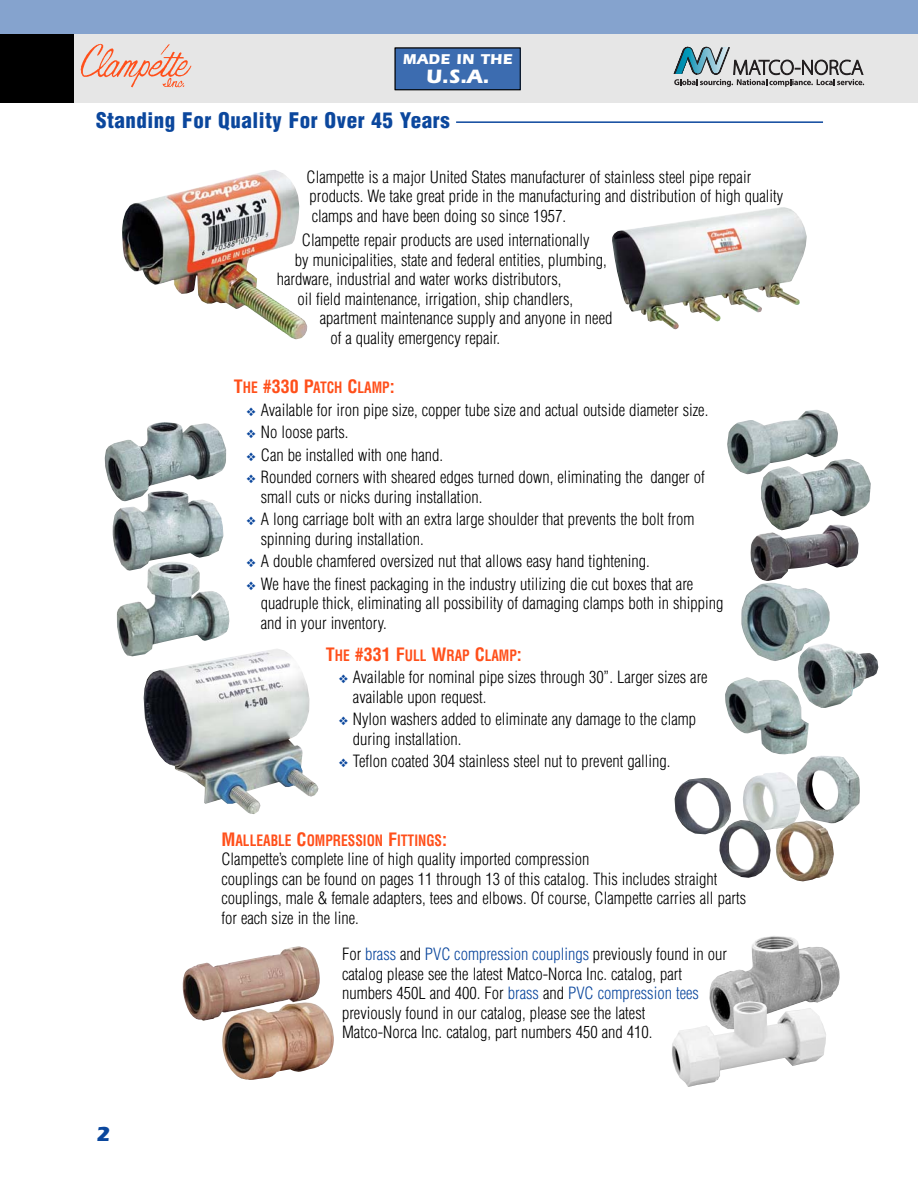
<style>
.page{position:relative;width:918px;height:1188px;background:#fff}
.page>*{position:absolute;margin:0;border:0;box-sizing:border-box;transform-origin:0 0}
.t1{font:900 condensed 21px "Helvetica";letter-spacing:.025em;color:#0b479d}
.t2{font:700 21px "Itc Eras";color:#0b479d}
.t3{font:700 19.95px "Itc Eras";color:#fff}
.t4{font:300 condensed 16.5px/19.5px "Helvetica";color:#000}
.t5{font:700 condensed 15.3px "Helvetica";color:#ff4f1a;scale:.88 1}
.t6{font:700 14.7px "Itc Eras";letter-spacing:.025em;color:#fff}
.s1{font-size:18px}
.s2{color:#0b479d}
</style>
<div class="page">
<div style="left:0;top:32px;width:918px;height:71px;background:#e6e6e6"></div>
<img style="left:81px;top:43px;width:111px;height:45px">
<div style="left:395px;top:48px;width:125px;height:42px;background:#3c6cb0"></div>
<div style="left:395px;top:48px;width:126px;height:42px;border:1px solid #000"></div>
<hr style="left:456px;top:121px;width:367px;height:2px;background:#0b479d">
<div style="left:0;top:34px;width:73px;height:69px;background:#000"></div>
<svg style="left:673px;top:47px;width:191px;height:40px"></svg>
<div style="left:0;top:0;width:918px;height:34px;background:#85a3ce"></div>
<img style="left:105px;top:422px;width:121px;height:69px">
<img style="left:113px;top:491px;width:110px;height:70px">
<img style="left:761px;top:459px;width:110px;height:65px">
<img style="left:750px;top:524px;width:109px;height:57px">
<img style="left:799px;top:756px;width:61px;height:67px">
<img style="left:709px;top:936px;width:131px;height:65px">
<img style="left:182px;top:946px;width:138px;height:75px">
<img style="left:220px;top:1002px;width:114px;height:78px">
<img style="left:672px;top:1001px;width:154px;height:86px">
<img style="left:117px;top:561px;width:112px;height:95px">
<img style="left:743px;top:772px;width:57px;height:57px">
<img style="left:725px;top:677px;width:84px;height:77px">
<img style="left:675px;top:778px;width:56px;height:56px">
<img style="left:122px;top:170px;width:185px;height:169px">
<img style="left:612px;top:208px;width:195px;height:122px">
<img style="left:144px;top:648px;width:174px;height:166px">
<img style="left:727px;top:410px;width:111px;height:64px">
<img style="left:741px;top:582px;width:89px;height:79px">
<img style="left:798px;top:643px;width:80px;height:65px">
<img style="left:719px;top:820px;width:52px;height:58px">
<img style="left:776px;top:821px;width:58px;height:60px">
<p class="t6" style="left:403px;top:54px;width:111px">MADE IN THE</p>
<p class="t3" style="left:426px;top:70px;width:65px">U.S.A.</p>
<p class="t1" style="left:96px;top:113px;width:355px">Standing For Quality For Over 45 Years</p>
<p class="t4" style="left:307px;top:168px;width:478px">Clampette is a major United States manufacturer of stainless steel pipe repair products. We take great pride in the manufacturing and distribution of high quality clamps and have been doing so since 1957.</p>
<p class="t4" style="left:302px;top:232px;width:289px">Clampette repair products are used internationally</p>
<p class="t4" style="left:295px;top:252px;width:313px">by municipalities, state and federal entities, plumbing,</p>
<p class="t4" style="left:277px;top:271px;width:286px">hardware, industrial and water works distributors,</p>
<p class="t4" style="left:298px;top:291px;width:277px">oil field maintenance, irrigation, ship chandlers,</p>
<p class="t4" style="left:320px;top:310px;width:294px">apartment maintenance supply and anyone in need</p>
<p class="t4" style="left:330px;top:330px;width:171px">of a quality emergency repair.</p>
<p class="t5" style="left:234px;top:382px;width:184px"><span class="s1">T</span>HE <span class="s1">#330 P</span>ATCH <span class="s1">C</span>LAMP<span class="s1">:</span></p>
<p class="t4" style="left:247px;top:401px;width:463px"><span class="s2">❖</span> Available for iron pipe size, copper tube size and actual outside diameter size.</p>
<p class="t4" style="left:247px;top:424px;width:104px"><span class="s2">❖</span> No loose parts.</p>
<p class="t4" style="left:247px;top:446px;width:198px"><span class="s2">❖</span> Can be installed with one hand.</p>
<p class="t4" style="left:261px;top:469px;width:445px;text-indent:-14px"><span class="s2">❖</span> Rounded corners with sheared edges turned down, eliminating the danger of small cuts or nicks during installation.</p>
<p class="t4" style="left:261px;top:511px;width:435px;text-indent:-14px"><span class="s2">❖</span> A long carriage bolt with an extra large shoulder that prevents the bolt from spinning during installation.</p>
<p class="t4" style="left:247px;top:553px;width:405px"><span class="s2">❖</span> A double chamfered oversized nut that allows easy hand tightening.</p>
<p class="t4" style="left:261px;top:575px;width:464px;text-indent:-14px"><span class="s2">❖</span> We have the finest packaging in the industry utilizing die cut boxes that are quadruple thick, eliminating all possibility of damaging clamps both in shipping and in your inventory.</p>
<p class="t5" style="left:326px;top:649px;width:224px"><span class="s1">T</span>HE <span class="s1">#331 F</span>ULL <span class="s1">W</span>RAP <span class="s1">C</span>LAMP<span class="s1">:</span></p>
<p class="t4" style="left:353px;top:669px;width:356px;text-indent:-14px"><span class="s2">❖</span> Available for nominal pipe sizes through 30”. Larger sizes are available upon request.</p>
<p class="t4" style="left:353px;top:711px;width:345px;text-indent:-14px"><span class="s2">❖</span> Nylon washers added to eliminate any damage to the clamp during installation.</p>
<p class="t4" style="left:339px;top:753px;width:333px"><span class="s2">❖</span> Teflon coated 304 stainless steel nut to prevent galling.</p>
<p class="t5" style="left:221px;top:834px;width:258px"><span class="s1">M</span>ALLEABLE <span class="s1">C</span>OMPRESSION <span class="s1">F</span>ITTINGS<span class="s1">:</span></p>
<p class="t4" style="left:221px;top:851px;width:526px">Clampette’s complete line of high quality imported compression<br>couplings can be found on pages 11 through 13 of this catalog. This includes straight couplings, male &amp; female adapters, tees and elbows. Of course, Clampette carries all parts for each size in the line.</p>
<p class="t2" style="left:96px;top:1127px;width:16px">2</p>
<p class="t4" style="left:342px;top:946px;width:386px">For <span class="s2">brass</span> and <span class="s2">PVC compression couplings</span> previously found in our catalog please see the latest Matco-Norca Inc. catalog, part numbers 450L and 400. For <span class="s2">brass</span> and <span class="s2">PVC compression tees </span>previously found in our catalog, please see the latest<br>Matco-Norca Inc. catalog, part numbers 450 and 410.</p>
</div>
